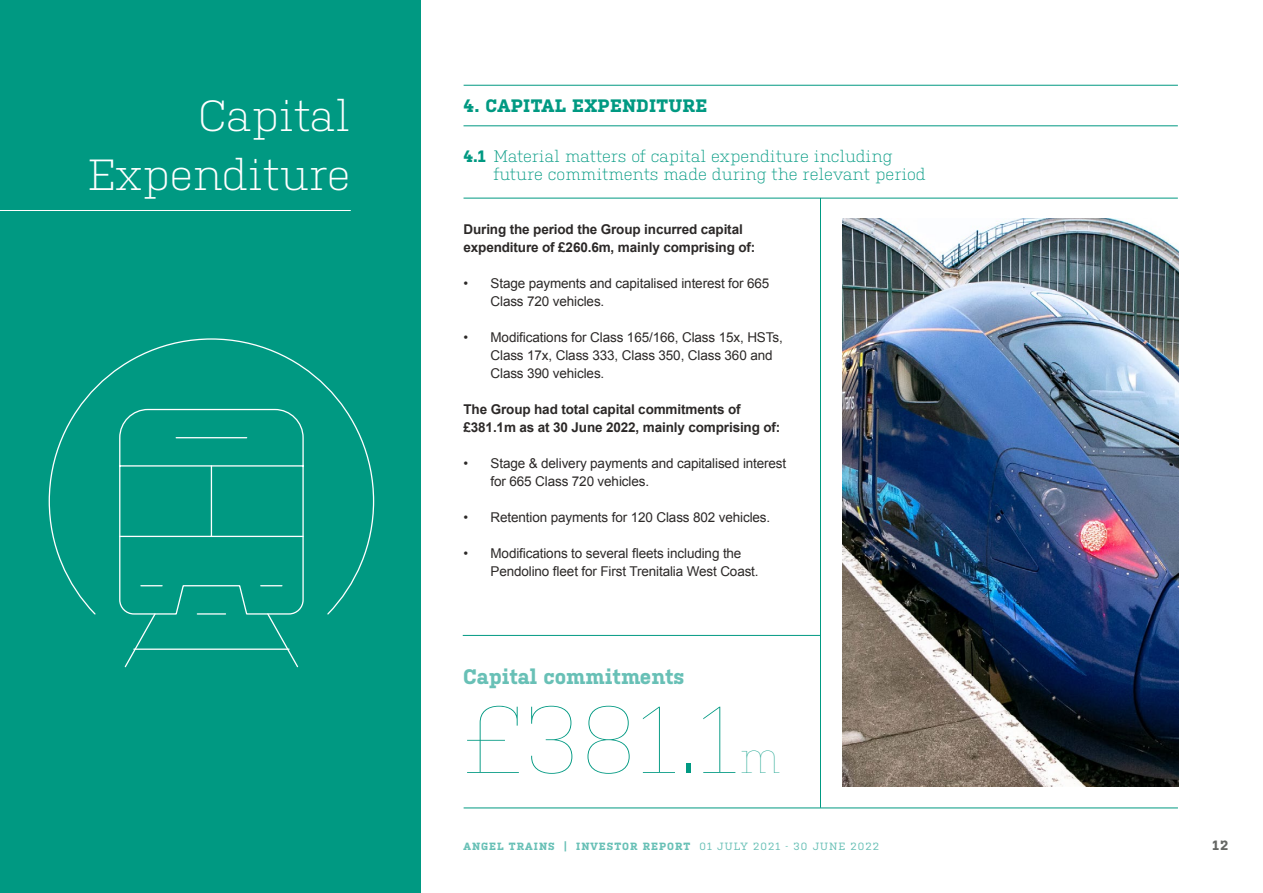
<style>
.page{position:relative;width:1263px;height:893px;background:#fff}
.page>*{position:absolute;margin:0;border:0;box-sizing:border-box;transform-origin:0 0}
.t1{font:100 94.5px "Kulturista";color:#009982}
.t2{font:300 43.5px/58.5px "Kulturista";color:#fff;text-align:right}
.t3{font:700 21px "Kulturista";color:#68c0b6}
.t4{font:700 18px "Kulturista";letter-spacing:.02em;color:#009982}
.t5{font:300 16.5px/18px "Kulturista";color:#009982}
.t6{font:13.5px/18px "Arial";letter-spacing:-.01em;color:#2c2928}
.t7{font:700 13.5px/18px "Arial";letter-spacing:-.01em;color:#2c2928}
.t8{font:700 13.5px "Kulturista";color:#656764}
.t9{font:700 10.5px "Kulturista";letter-spacing:.1em;color:#68c0b6}
.s1{font-weight:700}
.s2{font-weight:300}
.s3{font-size:44.1px}
.s4{font-weight:400}
</style>
<div class="page">
<div style="left:0;top:0;width:421px;height:893px;background:#009982"></div>
<hr style="left:820px;top:198px;width:1px;height:610px;background:#009982">
<hr style="left:464px;top:85px;width:714px;height:1px;background:#009982">
<hr style="left:463px;top:126px;width:715px;height:1px;background:#009982">
<hr style="left:463px;top:198px;width:715px;height:1px;background:#009982">
<hr style="left:464px;top:808px;width:714px;height:1px;background:#009982">
<hr style="left:463px;top:635px;width:357px;height:1px;background:#009982">
<hr style="left:0;top:210px;width:350px;height:1px;background:#fff">
<svg style="left:48px;top:338px;width:327px;height:277px"></svg>
<svg style="left:118px;top:408px;width:186px;height:260px"></svg>
<img style="left:842px;top:219px;width:337px;height:568px">
<h2 class="t2" style="left:87px;top:83px;width:265px">Capital<br>Expenditure</h2>
<h3 class="t4" style="left:463px;top:96px;width:245px">4. CAPITAL EXPENDITURE</h3>
<p class="t5" style="left:493px;top:146px;width:434px;text-indent:-30px"><span class="s1">4.1</span> Material matters of capital expenditure including future commitments made during the relevant period</p>
<p class="t7" style="left:463px;top:221px;width:293px">During the period the Group incurred capital expenditure of £260.6m, mainly comprising of:</p>
<p class="t6" style="left:490px;top:274px;width:280px;text-indent:-27px">• Stage payments and capitalised interest for 665<br>Class 720 vehicles.</p>
<p class="t6" style="left:490px;top:328px;width:294px;text-indent:-27px">• Modifications for Class 165/166, Class 15x, HSTs,<br>Class 17x, Class 333, Class 350, Class 360 and<br>Class 390 vehicles.</p>
<p class="t7" style="left:463px;top:401px;width:318px">The Group had total capital commitments of £381.1m as at 30 June 2022, mainly comprising of:</p>
<p class="t6" style="left:490px;top:454px;width:297px;text-indent:-27px">• Stage &amp; delivery payments and capitalised interest for 665 Class 720 vehicles.</p>
<p class="t6" style="left:463px;top:508px;width:308px">• Retention payments for 120 Class 802 vehicles.</p>
<p class="t6" style="left:490px;top:544px;width:270px;text-indent:-27px">• Modifications to several fleets including the<br>Pendolino fleet for First Trenitalia West Coast.</p>
<h3 class="t3" style="left:463px;top:664px;width:223px">Capital commitments</h3>
<h1 class="t1" style="left:463px;top:685px;width:319px">£381<span class="s2">.</span>1<span class="s3">m</span></h1>
<p class="t9" style="left:463px;top:840px;width:417px">ANGEL TRAINS | INVESTOR REPORT <span class="s4">01 JULY 2021 - 30 JUNE 2022</span></p>
<p class="t8" style="left:1212px;top:837px;width:18px">12</p>
</div>
